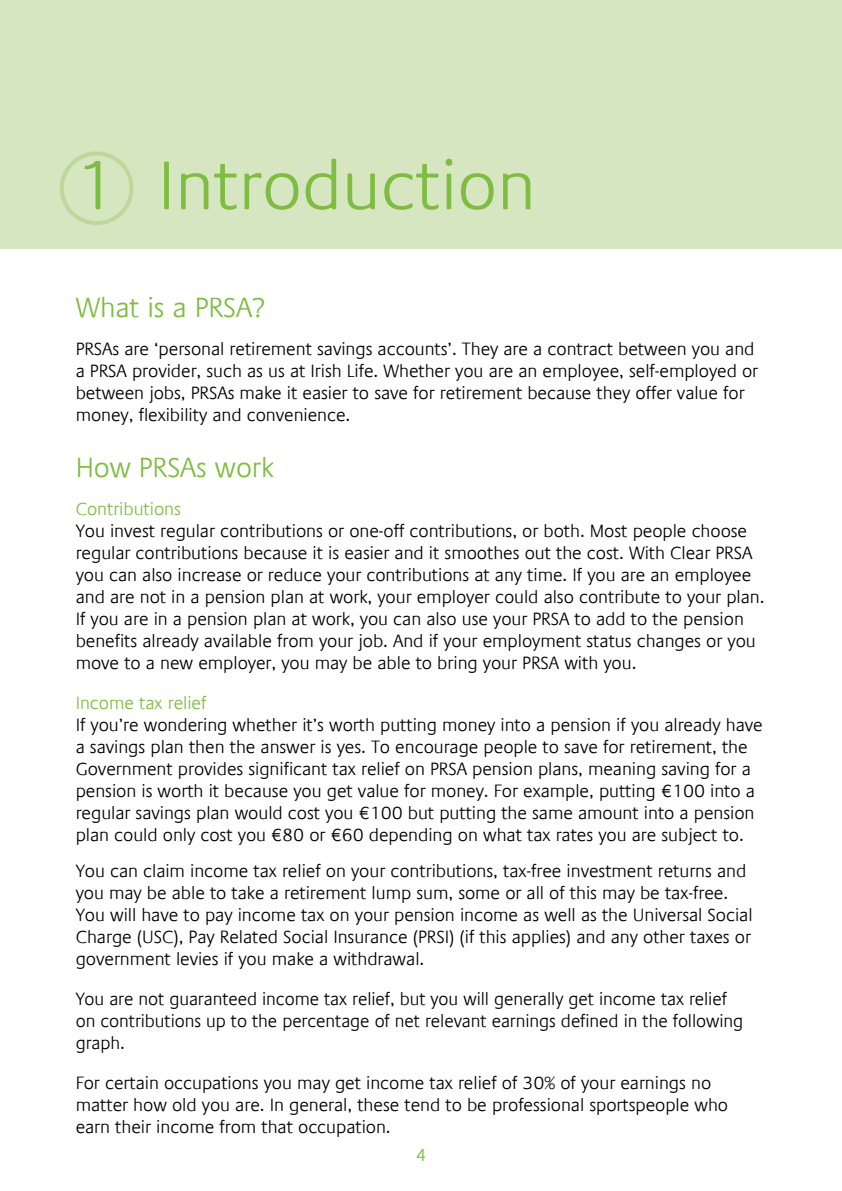
<style>
.page{position:relative;width:842px;height:1191px;background:#fff}
.page>*{position:absolute;margin:0;border:0;box-sizing:border-box;transform-origin:0 0}
.t1{font:300 70px "Praxis Com";color:#7fbc42}
.t2{font:300 28px "Praxis Com";letter-spacing:-.005em;color:#7fbc42}
.t3{font:300 18px/22px "Praxis Com";letter-spacing:-.005em;color:#000}
.t4{font:300 18px "Praxis Com";letter-spacing:-.005em;color:#7fbc42}
.t5{font:18px "Foundry Sans";color:#7fbc42}
</style>
<div class="page">
<div style="left:0;top:0;width:842px;height:248px;background:#d6e6c0"></div>
<div style="left:60px;top:151px;width:73px;height:74px;border:4px solid #bdd89a;border-radius:50%"></div>
<h1 class="t1" style="left:74px;top:145px;width:464px">1 Introduction</h1>
<h2 class="t2" style="left:76px;top:291px;width:191px">What is a PRSA?</h2>
<p class="t3" style="left:76px;top:338px;width:684px">PRSAs are ‘personal retirement savings accounts’. They are a contract between you and a PRSA provider, such as us at Irish Life. Whether you are an employee, self-employed or between jobs, PRSAs make it easier to save for retirement because they offer value for money, flexibility and convenience.</p>
<h2 class="t2" style="left:76px;top:451px;width:200px">How PRSAs work</h2>
<p class="t4" style="left:76px;top:499px;width:107px">Contributions</p>
<p class="t3" style="left:76px;top:520px;width:690px">You invest regular contributions or one-off contributions, or both. Most people choose regular contributions because it is easier and it smoothes out the cost. With Clear PRSA you can also increase or reduce your contributions at any time. If you are an employee and are not in a pension plan at work, your employer could also contribute to your plan.<br>If you are in a pension plan at work, you can also use your PRSA to add to the pension benefits already available from your job. And if your employment status changes or you move to a new employer, you may be able to bring your PRSA with you.</p>
<p class="t4" style="left:76px;top:692px;width:132px">Income tax relief</p>
<p class="t3" style="left:76px;top:714px;width:689px">If you’re wondering whether it’s worth putting money into a pension if you already have a savings plan then the answer is yes. To encourage people to save for retirement, the Government provides significant tax relief on PRSA pension plans, meaning saving for a pension is worth it because you get value for money. For example, putting €100 into a regular savings plan would cost you €100 but putting the same amount into a pension plan could only cost you €80 or €60 depending on what tax rates you are subject to.</p>
<p class="t3" style="left:76px;top:860px;width:678px">You can claim income tax relief on your contributions, tax-free investment returns and you may be able to take a retirement lump sum, some or all of this may be tax-free.<br>You will have to pay income tax on your pension income as well as the Universal Social Charge (USC), Pay Related Social Insurance (PRSI) (if this applies) and any other taxes or government levies if you make a withdrawal.</p>
<p class="t3" style="left:76px;top:988px;width:669px">You are not guaranteed income tax relief, but you will generally get income tax relief on contributions up to the percentage of net relevant earnings defined in the following graph.</p>
<p class="t3" style="left:76px;top:1072px;width:654px">For certain occupations you may get income tax relief of 30% of your earnings no matter how old you are. In general, these tend to be professional sportspeople who earn their income from that occupation.</p>
<p class="t5" style="left:416px;top:1145px;width:11px">4</p>
</div>
